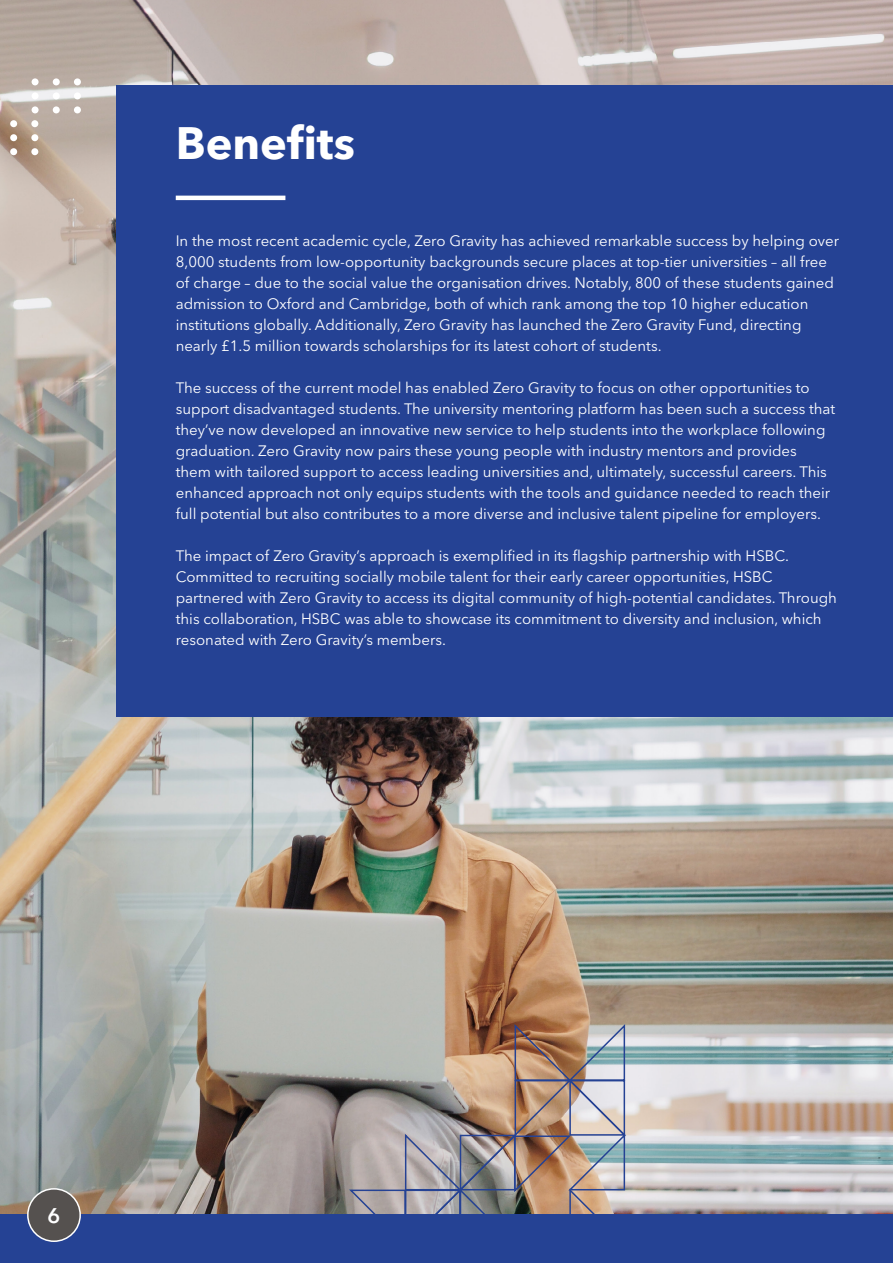
<style>
.page{position:relative;width:893px;height:1263px;background:#fff}
.page>*{position:absolute;margin:0;border:0;box-sizing:border-box;transform-origin:0 0}
.t1{font:700 45px "Avenir Next LT Pro";color:#fff}
.t2{font:600 21px "Avenir Next LT Pro";color:#fff}
.t3{font:15px/21px "Avenir Next LT Pro";color:#fff}
</style>
<div class="page">
<img style="left:0;top:0;width:893px;height:1214px">
<img style="left:347px;top:1022px;width:281px;height:192px">
<div style="left:0;top:1214px;width:893px;height:49px;background:#254294"></div>
<div style="left:32px;top:78px;width:7px;height:7px;background:#fff;border-radius:50%"></div>
<div style="left:53px;top:78px;width:7px;height:7px;background:#fff;border-radius:50%"></div>
<div style="left:74px;top:78px;width:7px;height:7px;background:#fff;border-radius:50%"></div>
<div style="left:32px;top:92px;width:7px;height:7px;background:#fff;border-radius:50%"></div>
<div style="left:53px;top:92px;width:7px;height:7px;background:#fff;border-radius:50%"></div>
<div style="left:74px;top:92px;width:7px;height:7px;background:#fff;border-radius:50%"></div>
<div style="left:32px;top:106px;width:7px;height:7px;background:#fff;border-radius:50%"></div>
<div style="left:53px;top:106px;width:7px;height:7px;background:#fff;border-radius:50%"></div>
<div style="left:74px;top:106px;width:7px;height:7px;background:#fff;border-radius:50%"></div>
<div style="left:10px;top:120px;width:7px;height:7px;background:#fff;border-radius:50%"></div>
<div style="left:31px;top:120px;width:7px;height:7px;background:#fff;border-radius:50%"></div>
<div style="left:10px;top:134px;width:7px;height:7px;background:#fff;border-radius:50%"></div>
<div style="left:31px;top:134px;width:7px;height:7px;background:#fff;border-radius:50%"></div>
<div style="left:10px;top:148px;width:7px;height:7px;background:#fff;border-radius:50%"></div>
<div style="left:31px;top:148px;width:7px;height:7px;background:#fff;border-radius:50%"></div>
<div style="left:117px;top:85px;width:776px;height:631px;background:#254294"></div>
<hr style="left:176px;top:196px;width:109px;height:4px;background:#fff">
<div style="left:28px;top:1189px;width:52px;height:52px;background:#55514f;border-radius:50%"></div>
<div style="left:27px;top:1188px;width:54px;height:54px;border:2px solid #fff;border-radius:50%"></div>
<h1 class="t1" style="left:176px;top:116px;width:181px">Benefits</h1>
<p class="t3" style="left:176px;top:230px;width:665px">In the most recent academic cycle, Zero Gravity has achieved remarkable success by helping over 8,000 students from low-opportunity backgrounds secure places at top-tier universities – all free of charge – due to the social value the organisation drives. Notably, 800 of these students gained admission to Oxford and Cambridge, both of which rank among the top 10 higher education institutions globally. Additionally, Zero Gravity has launched the Zero Gravity Fund, directing nearly £1.5 million towards scholarships for its latest cohort of students.</p>
<p class="t3" style="left:176px;top:377px;width:661px">The success of the current model has enabled Zero Gravity to focus on other opportunities to support disadvantaged students. The university mentoring platform has been such a success that they’ve now developed an innovative new service to help students into the workplace following graduation. Zero Gravity now pairs these young people with industry mentors and provides them with tailored support to access leading universities and, ultimately, successful careers. This enhanced approach not only equips students with the tools and guidance needed to reach their full potential but also contributes to a more diverse and inclusive talent pipeline for employers.</p>
<p class="t3" style="left:176px;top:545px;width:663px">The impact of Zero Gravity’s approach is exemplified in its flagship partnership with HSBC.<br>Committed to recruiting socially mobile talent for their early career opportunities, HSBC partnered with Zero Gravity to access its digital community of high-potential candidates. Through this collaboration, HSBC was able to showcase its commitment to diversity and inclusion, which resonated with Zero Gravity’s members.</p>
<h2 class="t2" style="left:48px;top:1203px;width:14px">6</h2>
</div>
